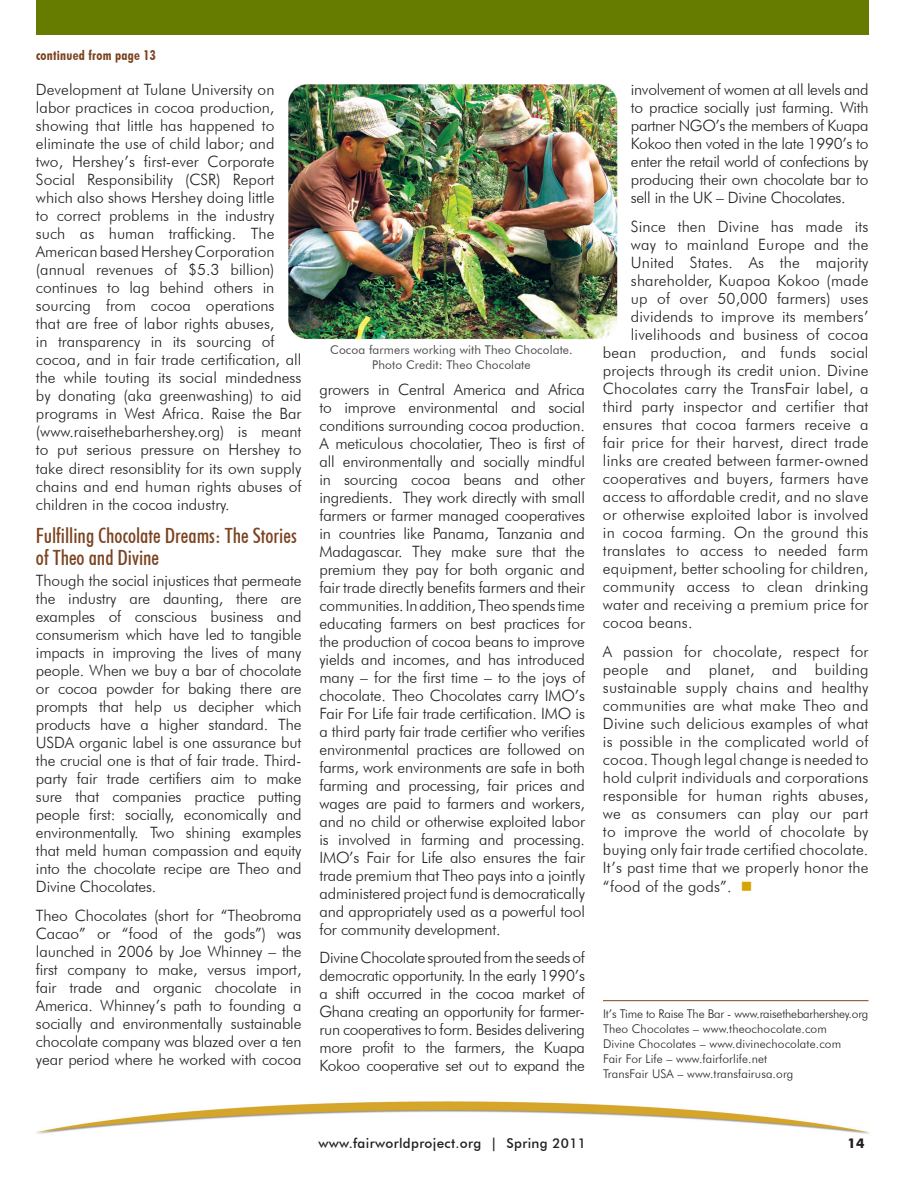
<style>
.page{position:relative;width:918px;height:1202px;background:#fff}
.page>*{position:absolute;margin:0;border:0;box-sizing:border-box;transform-origin:0 0}
.t1{font:500 condensed 21px/22.5px "Futura BT";color:#7b4320}
.t2{font:300 15.6px/18px "Futura BT";color:#231f20;text-align:justify}
.t3{font:500 13.5px "Futura BT";letter-spacing:.025em;color:#231f20}
.t4{font:700 condensed 13.5px "Futura BT";letter-spacing:.02em;color:#7b4320}
.t5{font:700 13.5px "Futura BT";color:#231f20}
.t6{font:300 12px/15px "Futura BT";letter-spacing:.01em;color:#231f20}
.t7{font:12px/15px "Futura BT";letter-spacing:.01em;color:#4b4c4d;text-align:center}
</style>
<div class="page">
<img style="left:36px;top:1101px;width:833px;height:33px">
<div style="left:36px;top:0;width:832px;height:35px;background:#667c00"></div>
<hr style="left:603px;top:1000px;width:266px;height:1px;background:#7b4320">
<img style="left:288px;top:84px;width:329px;height:255px">
<p class="t4" style="left:36px;top:47px;width:121px">continued from page 13</p>
<p class="t2" style="left:36px;top:81px;width:267px;text-align:left">Development at Tulane University on labor practices in cocoa production, showing that little has happened to eliminate the use of child labor; and two, Hershey’s first-ever Corporate Social Responsibility (CSR) Report which also shows Hershey doing little<br>to correct problems in the industry such as human trafficking. The American based Hershey Corporation (annual revenues of $5.3 billion) continues to lag behind others in sourcing from cocoa operations that are free of labor rights abuses,<br>in transparency in its sourcing of cocoa, and in fair trade certification, all the while touting its social mindedness by donating (aka greenwashing) to aid programs in West Africa. Raise the Bar (www.raisethebarhershey.org) is meant to put serious pressure on Hershey to take direct resonsiblity for its own supply chains and end human rights abuses of children in the cocoa industry.</p>
<h1 class="t1" style="left:36px;top:523px;width:262px">Fulfilling Chocolate Dreams: The Stories of Theo and Divine</h1>
<p class="t2" style="left:36px;top:571px;width:267px">Though the social injustices that permeate the industry are daunting, there are examples of conscious business and consumerism which have led to tangible impacts in improving the lives of many people. When we buy a bar of chocolate or cocoa powder for baking there are prompts that help us decipher which products have a higher standard. The USDA organic label is one assurance but the crucial one is that of fair trade. Third&shy;party fair trade certifiers aim to make sure that companies practice putting people first: socially, economically and environmentally. Two shining examples that meld human compassion and equity into the chocolate recipe are Theo and Divine Chocolates.</p>
<p class="t2" style="left:36px;top:906px;width:267px">Theo Chocolates (short for “Theobroma Cacao” or “food of the gods”) was launched in 2006 by Joe Whinney – the first company to make, versus import, fair trade and organic chocolate in America. Whinney’s path to founding a socially and environmentally sustainable chocolate company was blazed over a ten year period where he worked with cocoa</p>
<p class="t7" style="left:330px;top:342px;width:244px">Cocoa farmers working with Theo Chocolate.<br>Photo Credit: Theo Chocolate</p>
<p class="t2" style="left:319px;top:380px;width:267px">growers in Central America and Africa to improve environmental and social conditions surrounding cocoa production.<br>A meticulous chocolatier, Theo is first of all environmentally and socially mindful in sourcing cocoa beans and other ingredients. They work directly with small farmers or farmer managed cooperatives in countries like Panama, Tanzania and Madagascar. They make sure that the premium they pay for both organic and fair trade directly benefits farmers and their communities. In addition, Theo spends time educating farmers on best practices for the production of cocoa beans to improve yields and incomes, and has introduced many – for the first time – to the joys of chocolate. Theo Chocolates carry IMO’s Fair For Life fair trade certification. IMO is a third party fair trade certifier who verifies environmental practices are followed on farms, work environments are safe in both farming and processing, fair prices and wages are paid to farmers and workers, and no child or otherwise exploited labor is involved in farming and processing.<br>IMO’s Fair for Life also ensures the fair trade premium that Theo pays into a jointly administered project fund is democratically and appropriately used as a powerful tool for community development.</p>
<p class="t2" style="left:319px;top:948px;width:267px">Divine Chocolate sprouted from the seeds of democratic opportunity. In the early 1990’s a shift occurred in the cocoa market of Ghana creating an opportunity for farmer&shy;run cooperatives to form. Besides delivering more profit to the farmers, the Kuapa Kokoo cooperative set out to expand the</p>
<p class="t2" style="left:631px;top:81px;width:239px">involvement of women at all levels and to practice socially just farming. With partner NGO’s the members of Kuapa Kokoo then voted in the late 1990’s to enter the retail world of confections by producing their own chocolate bar to sell in the UK – Divine Chocolates.</p>
<p class="t2" style="left:631px;top:217px;width:239px">Since then Divine has made its</p>
<p class="t2" style="left:631px;top:235px;width:239px">way to mainland Europe and the</p>
<p class="t2" style="left:631px;top:253px;width:239px">United States. As the majority</p>
<p class="t2" style="left:631px;top:271px;width:239px">shareholder, Kuapoa Kokoo (made</p>
<p class="t2" style="left:631px;top:289px;width:239px">up of over 50,000 farmers) uses</p>
<p class="t2" style="left:631px;top:307px;width:239px">dividends to improve its members’</p>
<p class="t2" style="left:631px;top:325px;width:239px">livelihoods and business of cocoa</p>
<p class="t2" style="left:603px;top:343px;width:267px">bean production, and funds social</p>
<p class="t2" style="left:603px;top:361px;width:267px">projects through its credit union. Divine</p>
<p class="t2" style="left:603px;top:379px;width:267px">Chocolates carry the TransFair label, a</p>
<p class="t2" style="left:603px;top:397px;width:267px">third party inspector and certifier that</p>
<p class="t2" style="left:603px;top:415px;width:267px">ensures that cocoa farmers receive a</p>
<p class="t2" style="left:603px;top:433px;width:267px">fair price for their harvest, direct trade</p>
<p class="t2" style="left:603px;top:451px;width:267px">links are created between farmer-owned</p>
<p class="t2" style="left:603px;top:469px;width:267px">cooperatives and buyers, farmers have</p>
<p class="t2" style="left:603px;top:487px;width:267px">access to affordable credit, and no slave</p>
<p class="t2" style="left:603px;top:505px;width:267px">or otherwise exploited labor is involved</p>
<p class="t2" style="left:603px;top:523px;width:267px">in cocoa farming. On the ground this</p>
<p class="t2" style="left:603px;top:541px;width:267px">translates to access to needed farm</p>
<p class="t2" style="left:603px;top:559px;width:267px">equipment, better schooling for children,</p>
<p class="t2" style="left:603px;top:577px;width:267px">community access to clean drinking</p>
<p class="t2" style="left:603px;top:595px;width:267px">water and receiving a premium price for</p>
<p class="t2" style="left:603px;top:613px;width:91px">cocoa beans.</p>
<p class="t2" style="left:603px;top:642px;width:267px">A passion for chocolate, respect for people and planet, and building sustainable supply chains and healthy communities are what make Theo and Divine such delicious examples of what is possible in the complicated world of cocoa. Though legal change is needed to hold culprit individuals and corporations responsible for human rights abuses, we as consumers can play our part to improve the world of chocolate by buying only fair trade certified chocolate.<br>It’s past time that we properly honor the</p>
<p class="t2" style="left:603px;top:877px;width:130px">“food of the gods”.</p>
<p class="t6" style="left:603px;top:1006px;width:267px">It’s Time to Raise The Bar - www.raisethebarhershey.org Theo Chocolates – www.theochocolate.com<br>Divine Chocolates – www.divinechocolate.com<br>Fair For Life – www.fairforlife.net<br>TransFair USA – www.transfairusa.org</p>
<p class="t3" style="left:318px;top:1134px;width:269px">www.fairworldproject.org | Spring 2011</p>
<p class="t5" style="left:848px;top:1135px;width:19px">14</p>
</div>
